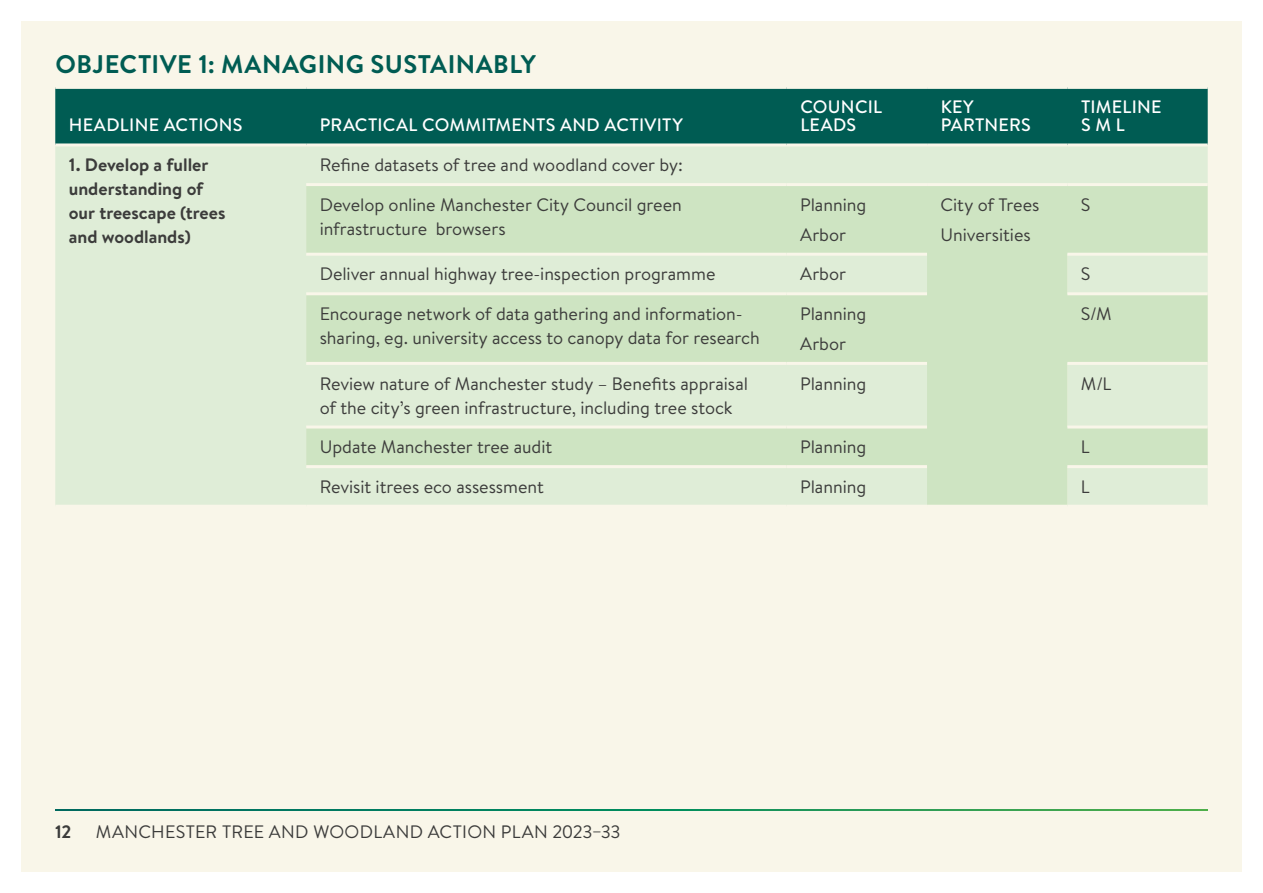
<style>
.page{position:relative;width:1263px;height:893px;background:#fff}
.page>*{position:absolute;margin:0;border:0;box-sizing:border-box;transform-origin:0 0}
.t1{font:700 25.5px "Brandon Text";letter-spacing:.02em;color:#005c53}
.Table_Body{font:18px/24px "Brandon Text";letter-spacing:-.005em;color:#3c3c3b}
.Table_Heading{font:500 18px/18px "Brandon Text";letter-spacing:.015em;color:#fff}
.Table_Body-2{font:700 18px/24px "Brandon Text";color:#3c3c3b}
.Table_Body-3{font:18px "Brandon Text";letter-spacing:.02em;color:#3c3c3b}
</style>
<div class="page">
<div style="left:21px;top:21px;width:1221px;height:851px;background:#f9f6e9"></div>
<svg style="left:55px;top:809px;width:1153px;height:2px;background:#158b59"></svg>
<div style="left:55px;top:89px;width:1153px;height:54px;background:#005c53"></div>
<div style="left:55px;top:146px;width:1153px;height:359px;background:#dfedd7"></div>
<svg style="left:306px;top:186px;width:902px;height:319px;background:#d4e7c9"></svg>
<hr style="left:306px;top:183px;width:481px;height:3px;background:#f9f6e9">
<hr style="left:787px;top:183px;width:140px;height:3px;background:#f9f6e9">
<hr style="left:1067px;top:183px;width:141px;height:3px;background:#f9f6e9">
<hr style="left:306px;top:253px;width:481px;height:3px;background:#f9f6e9">
<hr style="left:787px;top:253px;width:140px;height:3px;background:#f9f6e9">
<hr style="left:1067px;top:253px;width:141px;height:3px;background:#f9f6e9">
<hr style="left:306px;top:292px;width:481px;height:3px;background:#f9f6e9">
<hr style="left:787px;top:292px;width:140px;height:3px;background:#f9f6e9">
<hr style="left:1067px;top:292px;width:141px;height:3px;background:#f9f6e9">
<hr style="left:306px;top:362px;width:481px;height:3px;background:#f9f6e9">
<hr style="left:787px;top:362px;width:140px;height:3px;background:#f9f6e9">
<hr style="left:1067px;top:362px;width:141px;height:3px;background:#f9f6e9">
<hr style="left:306px;top:425px;width:481px;height:3px;background:#f9f6e9">
<hr style="left:787px;top:425px;width:140px;height:3px;background:#f9f6e9">
<hr style="left:1067px;top:425px;width:141px;height:3px;background:#f9f6e9">
<hr style="left:306px;top:465px;width:481px;height:3px;background:#f9f6e9">
<hr style="left:787px;top:465px;width:140px;height:3px;background:#f9f6e9">
<hr style="left:1067px;top:465px;width:141px;height:3px;background:#f9f6e9">
<hr style="left:927px;top:183px;width:140px;height:3px;background:#f9f6e9">
<h3 class="t1" style="left:55px;top:47px;width:482px">OBJECTIVE 1: MANAGING SUSTAINABLY</h3>
<p class="Table_Heading" style="left:69px;top:116px;width:175px">HEADLINE ACTIONS</p>
<p class="Table_Heading" style="left:320px;top:116px;width:365px">PRACTICAL COMMITMENTS AND ACTIVITY</p>
<p class="Table_Heading" style="left:800px;top:98px;width:83px">COUNCIL<br>LEADS</p>
<p class="Table_Heading" style="left:941px;top:98px;width:92px">KEY<br>PARTNERS</p>
<p class="Table_Heading" style="left:1081px;top:98px;width:82px">TIMELINE<br>S M L</p>
<p class="Table_Body-2" style="left:69px;top:152px;width:158px">1. Develop a fuller understanding of our treescape (trees and woodlands)</p>
<p class="Table_Body" style="left:320px;top:152px;width:365px">Refine datasets of tree and woodland cover by:</p>
<p class="Table_Body" style="left:320px;top:192px;width:364px">Develop online Manchester City Council green infrastructure browsers</p>
<p class="Table_Body" style="left:800px;top:192px;width:68px">Planning</p>
<p class="Table_Body" style="left:800px;top:222px;width:47px">Arbor</p>
<p class="Table_Body" style="left:940px;top:192px;width:100px">City of Trees</p>
<p class="Table_Body" style="left:940px;top:222px;width:92px">Universities</p>
<p class="Table_Body" style="left:1081px;top:192px;width:11px">S</p>
<p class="Table_Body" style="left:320px;top:261px;width:397px">Deliver annual highway tree-inspection programme</p>
<p class="Table_Body" style="left:800px;top:261px;width:47px">Arbor</p>
<p class="Table_Body" style="left:1081px;top:261px;width:11px">S</p>
<p class="Table_Body" style="left:320px;top:301px;width:441px">Encourage network of data gathering and information&shy;sharing, eg. university access to canopy data for research</p>
<p class="Table_Body" style="left:800px;top:301px;width:68px">Planning</p>
<p class="Table_Body" style="left:1081px;top:301px;width:32px">S/M</p>
<p class="Table_Body" style="left:800px;top:331px;width:47px">Arbor</p>
<p class="Table_Body" style="left:320px;top:371px;width:430px">Review nature of Manchester study – Benefits appraisal of the city’s green infrastructure, including tree stock</p>
<p class="Table_Body" style="left:800px;top:371px;width:68px">Planning</p>
<p class="Table_Body" style="left:1081px;top:371px;width:32px">M/L</p>
<p class="Table_Body" style="left:320px;top:434px;width:234px">Update Manchester tree audit</p>
<p class="Table_Body" style="left:800px;top:434px;width:68px">Planning</p>
<p class="Table_Body" style="left:1081px;top:434px;width:10px">L</p>
<p class="Table_Body" style="left:320px;top:474px;width:226px">Revisit itrees eco assessment</p>
<p class="Table_Body" style="left:800px;top:474px;width:68px">Planning</p>
<p class="Table_Body" style="left:1081px;top:474px;width:10px">L</p>
<p class="Table_Body-2" style="left:55px;top:819px;width:18px">12</p>
<p class="Table_Body-3" style="left:96px;top:819px;width:526px">MANCHESTER TREE AND WOODLAND ACTION PLAN 2023–33</p>
</div>
